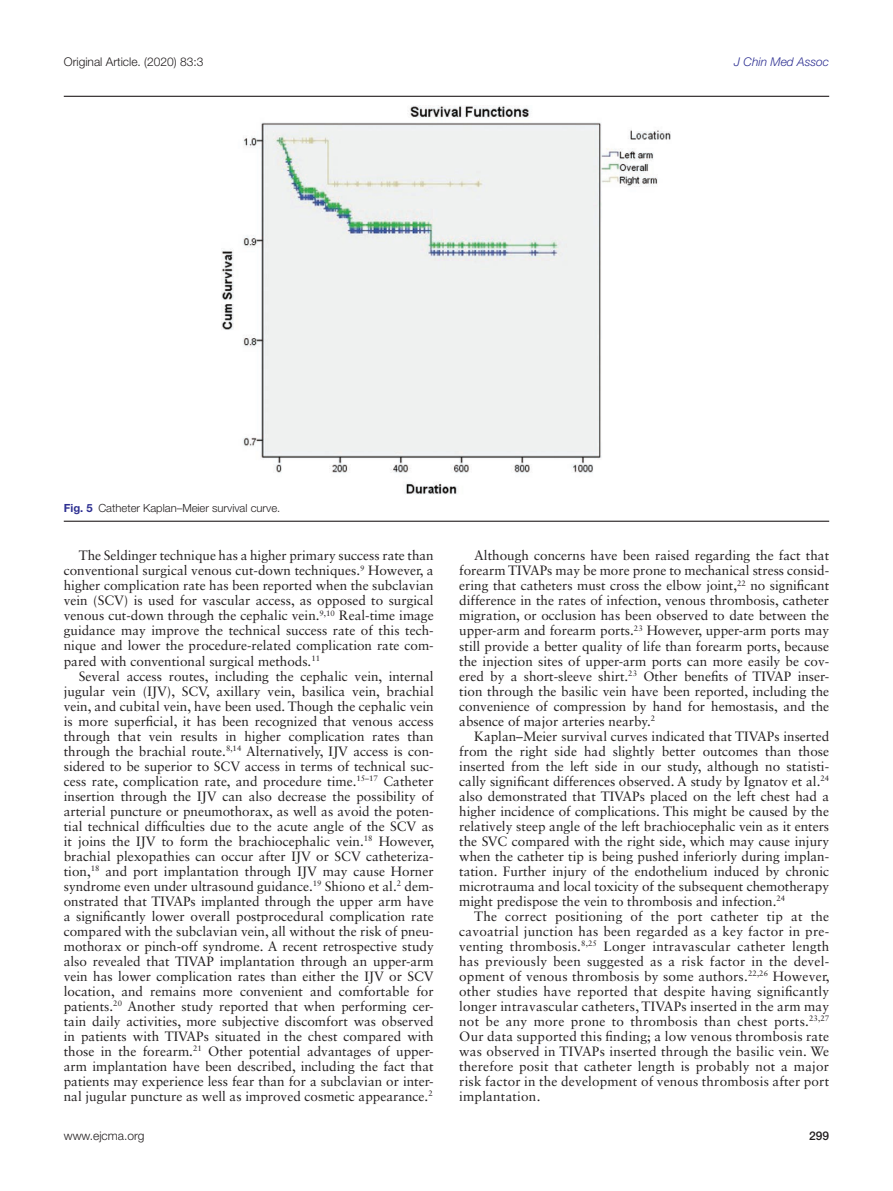
<style>
.page{position:relative;width:893px;height:1191px;background:#fff}
.page>*{position:absolute;margin:0;border:0;box-sizing:border-box;transform-origin:0 0}
.t1{font:13.5px/15px "Sabon LT Std";color:#231f20;text-align:justify}
.t2{font:300 12px "Helvetica Neue LT Std";color:#231f20}
.t3{font:italic 300 12px "Helvetica Neue LT Std";color:#2e3092}
.t4{font:500 12px "Helvetica Neue LT Std";color:#231f20}
.t5{font:300 11.25px "Helvetica Neue LT Std";color:#231f20}
.s1{font-weight:700;color:#2e3092}
</style>
<div class="page">
<img style="left:221px;top:105px;width:450px;height:389px">
<hr style="left:64px;top:96px;width:765px;height:1px;background:#231f20">
<hr style="left:64px;top:520px;width:765px;height:2px;background:#231f20">
<p class="t2" style="left:64px;top:54px;width:141px">Original Article. (2020) 83:3</p>
<p class="t3" style="left:734px;top:54px;width:96px">J Chin Med Assoc</p>
<p class="t5" style="left:64px;top:501px;width:218px"><span class="s1">Fig. 5</span> Catheter Kaplan–Meier survival curve.</p>
<p class="t1" style="left:64px;top:548px;width:371px;text-indent:15px">The Seldinger technique has a higher primary success rate than conventional surgical venous cut-down techniques.<sup>9</sup> However, a higher complication rate has been reported when the subclavian vein (SCV) is used for vascular access, as opposed to surgical venous cut-down through the cephalic vein.<sup>9,10</sup> Real-time image guidance may improve the technical success rate of this tech&shy;nique and lower the procedure-related complication rate com&shy;pared with conventional surgical methods.<sup>11</sup></p>
<p class="t1" style="left:64px;top:668px;width:372px;text-indent:15px">Several access routes, including the cephalic vein, internal jugular vein (IJV), SCV, axillary vein, basilica vein, brachial vein, and cubital vein, have been used. Though the cephalic vein is more superficial, it has been recognized that venous access through that vein results in higher complication rates than through the brachial route.<sup>8,14</sup> Alternatively, IJV access is con&shy;sidered to be superior to SCV access in terms of technical suc&shy;cess rate, complication rate, and procedure time.<sup>15–17</sup> Catheter insertion through the IJV can also decrease the possibility of arterial puncture or pneumothorax, as well as avoid the poten&shy;tial technical difficulties due to the acute angle of the SCV as it joins the IJV to form the brachiocephalic vein.<sup>18</sup> However, brachial plexopathies can occur after IJV or SCV catheteriza&shy;tion,<sup>18</sup> and port implantation through IJV may cause Horner syndrome even under ultrasound guidance.<sup>19</sup> Shiono et al.<sup>2</sup> dem&shy;onstrated that TIVAPs implanted through the upper arm have a significantly lower overall postprocedural complication rate compared with the subclavian vein, all without the risk of pneu&shy;mothorax or pinch-off syndrome. A recent retrospective study also revealed that TIVAP implantation through an upper-arm vein has lower complication rates than either the IJV or SCV location, and remains more convenient and comfortable for patients.<sup>20</sup> Another study reported that when performing cer&shy;tain daily activities, more subjective discomfort was observed in patients with TIVAPs situated in the chest compared with those in the forearm.<sup>21</sup> Other potential advantages of upper&shy;arm implantation have been described, including the fact that patients may experience less fear than for a subclavian or inter&shy;nal jugular puncture as well as improved cosmetic appearance.<sup>2</sup></p>
<p class="t1" style="left:459px;top:548px;width:371px;text-indent:15px">Although concerns have been raised regarding the fact that forearm TIVAPs may be more prone to mechanical stress consid&shy;ering that catheters must cross the elbow joint,<sup>22</sup> no significant difference in the rates of infection, venous thrombosis, catheter migration, or occlusion has been observed to date between the upper-arm and forearm ports.<sup>23</sup> However, upper-arm ports may still provide a better quality of life than forearm ports, because the injection sites of upper-arm ports can more easily be cov&shy;ered by a short-sleeve shirt.<sup>23</sup> Other benefits of TIVAP inser&shy;tion through the basilic vein have been reported, including the convenience of compression by hand for hemostasis, and the absence of major arteries nearby.<sup>2</sup></p>
<p class="t1" style="left:459px;top:728px;width:371px;text-indent:15px">Kaplan–Meier survival curves indicated that TIVAPs inserted from the right side had slightly better outcomes than those inserted from the left side in our study, although no statisti&shy;cally significant differences observed. A study by Ignatov et al.<sup>24 </sup>also demonstrated that TIVAPs placed on the left chest had a higher incidence of complications. This might be caused by the relatively steep angle of the left brachiocephalic vein as it enters the SVC compared with the right side, which may cause injury when the catheter tip is being pushed inferiorly during implan&shy;tation. Further injury of the endothelium induced by chronic microtrauma and local toxicity of the subsequent chemotherapy might predispose the vein to thrombosis and infection.<sup>24</sup></p>
<p class="t1" style="left:459px;top:908px;width:372px;text-indent:15px">The correct positioning of the port catheter tip at the cavoatrial junction has been regarded as a key factor in pre&shy;venting thrombosis.<sup>8,25</sup> Longer intravascular catheter length has previously been suggested as a risk factor in the devel&shy;opment of venous thrombosis by some authors.<sup>22,26</sup> However, other studies have reported that despite having significantly longer intravascular catheters, TIVAPs inserted in the arm may not be any more prone to thrombosis than chest ports.<sup>23,27<br></sup>Our data supported this finding; a low venous thrombosis rate was observed in TIVAPs inserted through the basilic vein. We therefore posit that catheter length is probably not a major risk factor in the development of venous thrombosis after port implantation.</p>
<p class="t2" style="left:64px;top:1128px;width:82px">www.ejcma.org</p>
<p class="t4" style="left:809px;top:1128px;width:22px">299</p>
</div>
